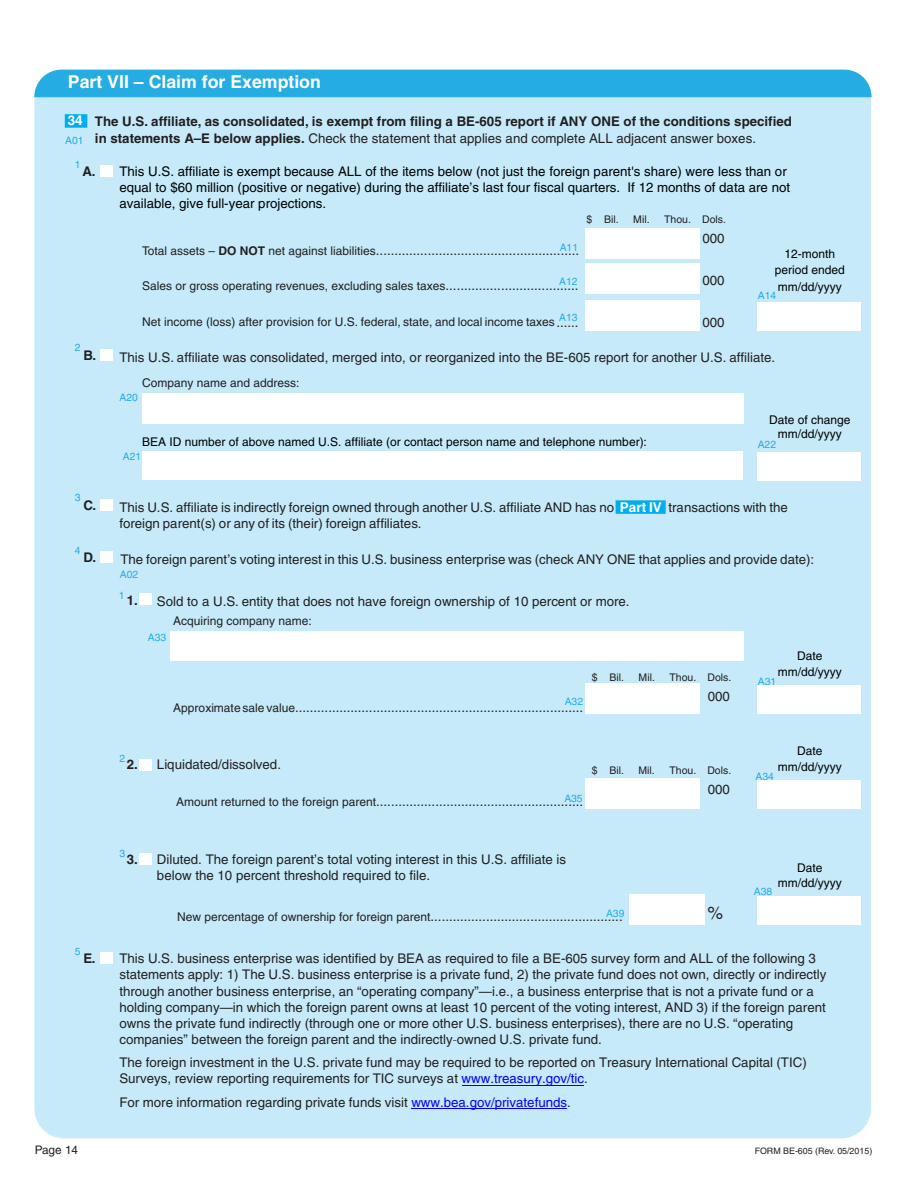
<style>
.page{position:relative;width:918px;height:1188px;background:#fff}
.page>*{position:absolute;margin:0;border:0;box-sizing:border-box;transform-origin:0 0}
.t1{font:700 17.7px "Helvetica";color:#fff}
.t2{font:17.7px "Helvetica";color:#231f20}
.t3{font:13.35px/16.2px "Helvetica";color:#231f20}
.t4{font:13.35px/15.9px "Helvetica";color:#000}
.t5{font:700 13.35px/17px "Helvetica";color:#231f20}
.t6{font:12px "Helvetica";color:#231f20}
.t7{font:12px/16.6px "Helvetica";color:#000;text-align:center}
.t8{font:11.85px "Helvetica";color:#231f20}
.t9{font:10.5px "Helvetica";color:#231f20}
.t10{font:10.35px/21.8px "Helvetica";color:#25ace3}
.t11{font:8.85px "Helvetica";color:#231f20}
.s1{font-size:13.5px;color:#fff}
.s2{font-weight:400;font-size:10.35px;color:#25ace3}
.s3{font-weight:400}
.s4{font-size:12px}
.s5{font-weight:700;font-size:12px}
.s6{font-size:13.35px}
.s7{font-weight:700;font-size:13.5px;color:#fff}
.s8{font-family:"Koz Min Pr 6 N"}
.s9{color:#00f}
</style>
<div class="page">
<div style="left:34px;top:98px;width:837px;height:1040px;background:#c6eafa"></div>
<svg style="left:34px;top:69px;width:838px;height:29px;background:#30b0e4"></svg>
<div style="left:65px;top:114px;width:22px;height:14px;background:#00aeef"></div>
<div style="left:142px;top:393px;width:601px;height:30px;background:#fff"></div>
<div style="left:143px;top:451px;width:600px;height:29px;background:#fff"></div>
<div style="left:101px;top:165px;width:12px;height:12px;background:#fff"></div>
<div style="left:100px;top:349px;width:12px;height:12px;background:#fff"></div>
<div style="left:101px;top:499px;width:12px;height:12px;background:#fff"></div>
<div style="left:101px;top:551px;width:12px;height:12px;background:#fff"></div>
<div style="left:758px;top:302px;width:103px;height:29px;background:#fff"></div>
<div style="left:616px;top:500px;width:50px;height:14px;background:#00aeef"></div>
<div style="left:101px;top:952px;width:12px;height:12px;background:#fff"></div>
<hr style="left:412px;top:1109px;width:155px;height:1px;background:#00f">
<hr style="left:462px;top:1085px;width:122px;height:1px;background:#00f">
<div style="left:585px;top:228px;width:115px;height:31px;background:#fff"></div>
<div style="left:585px;top:264px;width:115px;height:30px;background:#fff"></div>
<div style="left:585px;top:300px;width:115px;height:31px;background:#fff"></div>
<div style="left:170px;top:631px;width:573px;height:30px;background:#fff"></div>
<div style="left:140px;top:594px;width:12px;height:11px;background:#fff"></div>
<div style="left:140px;top:759px;width:12px;height:12px;background:#fff"></div>
<div style="left:140px;top:853px;width:12px;height:11px;background:#fff"></div>
<div style="left:585px;top:683px;width:115px;height:31px;background:#fff"></div>
<div style="left:585px;top:778px;width:115px;height:31px;background:#fff"></div>
<div style="left:758px;top:452px;width:103px;height:28px;background:#fff"></div>
<div style="left:758px;top:686px;width:103px;height:28px;background:#fff"></div>
<div style="left:758px;top:781px;width:103px;height:28px;background:#fff"></div>
<div style="left:758px;top:897px;width:103px;height:28px;background:#fff"></div>
<div style="left:630px;top:894px;width:75px;height:31px;background:#fff"></div>
<h1 class="t1" style="left:68px;top:71px;width:255px">Part VII – Claim for Exemption</h1>
<p class="t5" style="left:65px;top:113px;width:728px"><span class="s1">34</span> The U.S. affiliate, as consolidated, is exempt from filing a BE-605 report if ANY ONE of the conditions specified<br><span class="s2">A01</span> in statements A–E below applies. <span class="s3">Check the statement that applies and complete ALL adjacent answer boxes.</span></p>
<p class="t5" style="left:83px;top:163px;width:14px">A.</p>
<p class="t10" style="left:75px;top:154px;width:7px">1</p>
<p class="t4" style="left:119px;top:163px;width:672px">This U.S. affiliate is exempt because ALL of the items below (not just the foreign parent's share) were less than or equal to $60 million (positive or negative) during the affiliate’s last four fiscal quarters. If 12 months of data are not available, give full-year projections.</p>
<p class="t7" style="left:775px;top:245px;width:72px">12-month period ended mm/dd/yyyy</p>
<p class="t9" style="left:587px;top:213px;width:34px">$ Bil.</p>
<p class="t9" style="left:633px;top:213px;width:18px">Mil.</p>
<p class="t9" style="left:664px;top:213px;width:63px">Thou. Dols.</p>
<p class="t3" style="left:703px;top:230px;width:24px">000</p>
<p class="t3" style="left:703px;top:272px;width:24px">000</p>
<p class="t3" style="left:703px;top:314px;width:24px">000</p>
<p class="t10" style="left:560px;top:236px;width:20px">A11</p>
<p class="t3" style="left:142px;top:242px;width:439px"><span class="s4">Total assets –</span> <span class="s5">DO NOT</span> <span class="s4">net against liabilities</span>.......................................................</p>
<p class="t10" style="left:559px;top:271px;width:20px">A12</p>
<p class="t6" style="left:142px;top:279px;width:438px">Sales or gross operating revenues, excluding sales taxes<span class="s6">....................................</span></p>
<p class="t10" style="left:758px;top:284px;width:20px">A14</p>
<p class="t10" style="left:559px;top:307px;width:20px">A13</p>
<p class="t6" style="left:142px;top:314px;width:438px">Net income (loss) after provision for U.S. federal, state, and local income taxes <span class="s6">......</span></p>
<p class="t10" style="left:75px;top:336px;width:7px">2</p>
<p class="t5" style="left:83px;top:347px;width:14px">B.</p>
<p class="t10" style="left:75px;top:487px;width:7px">3</p>
<p class="t5" style="left:83px;top:497px;width:14px">C.</p>
<p class="t10" style="left:75px;top:539px;width:7px">4</p>
<p class="t5" style="left:83px;top:549px;width:14px">D.</p>
<p class="t10" style="left:75px;top:941px;width:7px">5</p>
<p class="t5" style="left:83px;top:950px;width:14px">E.</p>
<p class="t3" style="left:119px;top:349px;width:657px">This U.S. affiliate was consolidated, merged into, or reorganized into the BE-605 report for another U.S. affiliate.</p>
<p class="t6" style="left:142px;top:375px;width:159px">Company name and address:</p>
<p class="t10" style="left:120px;top:387px;width:20px">A20</p>
<p class="t7" style="left:142px;top:433px;width:506px">BEA ID number of above named U.S. affiliate (or contact person name and telephone number):</p>
<p class="t10" style="left:123px;top:446px;width:20px">A21</p>
<p class="t7" style="left:769px;top:413px;width:83px;line-height:14.4px">Date of change mm/dd/yyyy</p>
<p class="t10" style="left:758px;top:433px;width:20px">A22</p>
<p class="t3" style="left:119px;top:499px;width:670px">This U.S. affiliate is indirectly foreign owned through another U.S. affiliate AND has no <span class="s7">Part IV</span> transactions with the foreign parent(s) or any of its (their) foreign affiliates.</p>
<p class="t3" style="left:120px;top:551px;width:695px">The foreign parent’s voting interest in this U.S. business enterprise was (check ANY ONE that applies and provide date):</p>
<p class="t10" style="left:119px;top:563px;width:21px">A02<br>1</p>
<p class="t6" style="left:173px;top:614px;width:140px">Acquiring company name:</p>
<p class="t5" style="left:127px;top:592px;width:13px">1.</p>
<p class="t3" style="left:157px;top:593px;width:474px">Sold to a U.S. entity that does not have foreign ownership of 10 percent or more.</p>
<p class="t10" style="left:148px;top:627px;width:20px">A33</p>
<p class="t10" style="left:565px;top:690px;width:20px">A32</p>
<p class="t3" style="left:173px;top:699px;width:411px"><span class="s4">Approximate sale value</span>..............................................................................</p>
<p class="t9" style="left:592px;top:671px;width:34px">$ Bil.</p>
<p class="t9" style="left:639px;top:671px;width:18px">Mil.</p>
<p class="t9" style="left:670px;top:671px;width:63px">Thou. Dols.</p>
<p class="t3" style="left:708px;top:688px;width:24px">000</p>
<p class="t7" style="left:778px;top:648px;width:66px;line-height:15.9px">Date mm/dd/yyyy</p>
<p class="t10" style="left:758px;top:670px;width:20px">A31</p>
<p class="t10" style="left:119px;top:748px;width:7px">2</p>
<p class="t5" style="left:127px;top:755px;width:13px">2.</p>
<p class="t3" style="left:157px;top:756px;width:126px">Liquidated/dissolved.</p>
<p class="t10" style="left:564px;top:788px;width:20px">A35</p>
<p class="t3" style="left:176px;top:794px;width:408px"><span class="s4">Amount returned to the foreign parent</span>........................................................</p>
<p class="t9" style="left:592px;top:764px;width:34px">$ Bil.</p>
<p class="t9" style="left:639px;top:764px;width:18px">Mil.</p>
<p class="t9" style="left:669px;top:764px;width:63px">Thou. Dols.</p>
<p class="t3" style="left:708px;top:781px;width:24px">000</p>
<p class="t7" style="left:778px;top:742px;width:66px;line-height:15.9px">Date mm/dd/yyyy</p>
<p class="t10" style="left:756px;top:766px;width:20px">A34</p>
<p class="t10" style="left:119px;top:843px;width:7px">3</p>
<p class="t5" style="left:127px;top:850px;width:13px">3.</p>
<p class="t3" style="left:157px;top:852px;width:411px;line-height:15.5px">Diluted. The foreign parent’s total voting interest in this U.S. affiliate is below the 10 percent threshold required to file.</p>
<p class="t7" style="left:778px;top:860px;width:66px;line-height:15px">Date mm/dd/yyyy</p>
<p class="t10" style="left:754px;top:881px;width:20px">A38</p>
<p class="t10" style="left:606px;top:903px;width:20px">A39</p>
<p class="t3" style="left:177px;top:908px;width:447px"><span class="s4">New percentage of ownership for foreign parent</span>....................................................</p>
<h1 class="t2" style="left:707px;top:903px;width:17px">%</h1>
<p class="t3" style="left:119px;top:950px;width:709px">This U.S. business enterprise was identified by BEA as required to file a BE-605 survey form and ALL of the following 3 statements apply: 1) The U.S. business enterprise is a private fund, 2) the private fund does not own, directly or indirectly through another business enterprise, an “operating company”—i.e., a business enterprise that is not a private fund or a holding company—in which the foreign parent owns at least 10 percent of the voting interest, AND 3) if the foreign parent owns the private fund indirectly (through one or more other U.S. business enterprises), there are no U.S. “operating companies” between the foreign parent and the indirectly<span class="s8">-</span>owned U.S. private fund.</p>
<p class="t3" style="left:119px;top:1055px;width:689px">The foreign investment in the U.S. private fund may be required to be reported on Treasury International Capital (TIC)<br>Surveys, review reporting requirements for TIC surveys at <span class="s9">www.treasury.gov/tic</span>.</p>
<p class="t3" style="left:119px;top:1094px;width:453px">For more information regarding private funds visit <span class="s9">www.bea.gov/privatefunds</span>.</p>
<p class="t8" style="left:35px;top:1143px;width:45px">Page 14</p>
<p class="t11" style="left:755px;top:1146px;width:119px">FORM BE-605 (Rev. 05/2015)</p>
</div>
